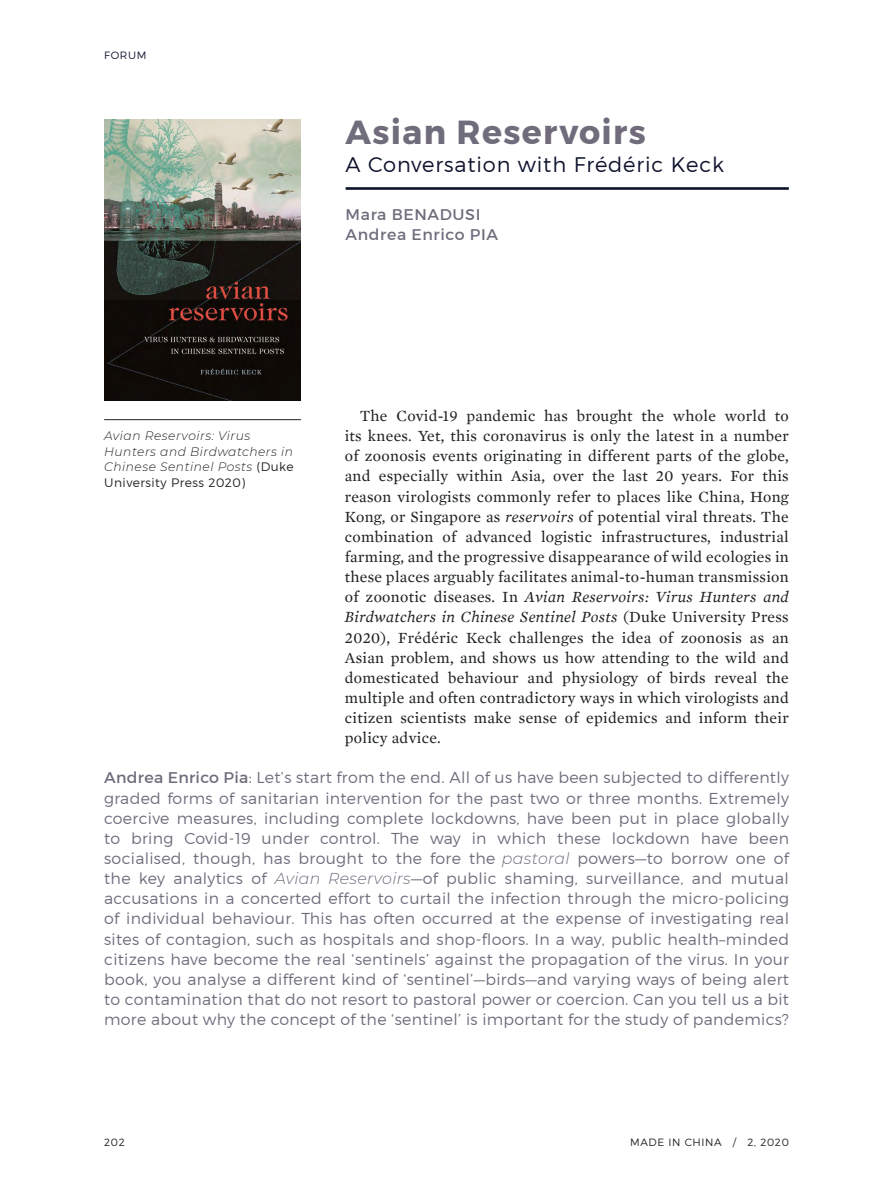
<style>
.page{position:relative;width:893px;height:1191px;background:#fff}
.page>*{position:absolute;margin:0;border:0;box-sizing:border-box;transform-origin:0 0}
.Article_Title{font:700 33.25px "Montserrat";letter-spacing:.04em;color:#706c7c}
.Article_Title-2{font:300 21px "Montserrat";letter-spacing:.04em;color:#0e132d}
.Conversation_Questio{font:300 15.75px/20.1px "Montserrat";letter-spacing:.02em;color:#706c7c;text-align:justify}
.Conversation_Paragra{font:15.75px/20.1px "Mercury Text G2";letter-spacing:.02em;color:#1f2223;text-align:justify}
.Article_Author{font:15.75px/20.1px "Montserrat";letter-spacing:.04em;color:#706c7c}
.Image_caption{font:italic 300 12.25px/15.8px "Montserrat";letter-spacing:.04em;color:#1f2223}
.t1{font:300 10.5px "Montserrat";letter-spacing:.06em;color:#1f2223}
.t2{font:300 10.5px "Montserrat";letter-spacing:.06em;color:#0e132d}
.s1{font-style:italic}
.s2{font-weight:400}
.s3{font-style:normal}
</style>
<div class="page">
<hr style="left:346px;top:187px;width:443px;height:3px;background:#0e132d">
<img style="left:104px;top:119px;width:197px;height:282px">
<hr style="left:104px;top:419px;width:197px;height:1px;background:#1f2223">
<p class="t2" style="left:104px;top:49px;width:44px">FORUM</p>
<p class="Article_Title" style="left:346px;top:112px;width:302px">Asian Reservoirs</p>
<p class="Article_Title-2" style="left:346px;top:152px;width:380px">A Conversation with Frédéric Keck</p>
<p class="Article_Author" style="left:346px;top:204px;width:154px">Mara BENADUSI<br>Andrea Enrico PIA</p>
<p class="Conversation_Paragra" style="left:345px;top:406px;width:446px;text-indent:15px">The Covid-19 pandemic has brought the whole world to its knees. Yet, this coronavirus is only the latest in a number of zoonosis events originating in different parts of the globe, and especially within Asia, over the last 20 years. For this reason virologists commonly refer to places like China, Hong Kong, or Singapore as <span class="s1">reservoirs</span> of potential viral threats. The combination of advanced logistic infrastructures, industrial farming, and the progressive disappearance of wild ecologies in these places arguably facilitates animal-to-human transmission of zoonotic diseases. In <span class="s1">Avian Reservoirs: Virus Hunters and Birdwatchers in Chinese Sentinel Posts</span> (Duke University Press 2020), Frédéric Keck challenges the idea of zoonosis as an Asian problem, and shows us how attending to the wild and domesticated behaviour and physiology of birds reveal the multiple and often contradictory ways in which virologists and citizen scientists make sense of epidemics and inform their policy advice.</p>
<p class="Conversation_Questio" style="left:104px;top:767px;width:686px"><span class="s2">Andrea Enrico Pia</span>: Let’s start from the end. All of us have been subjected to differently graded forms of sanitarian intervention for the past two or three months. Extremely coercive measures, including complete lockdowns, have been put in place globally to bring Covid-19 under control. The way in which these lockdown have been socialised, though, has brought to the fore the <span class="s1">pastoral</span> powers—to borrow one of the key analytics of <span class="s1">Avian Reservoirs</span>—of public shaming, surveillance, and mutual accusations in a concerted effort to curtail the infection through the micro-policing of individual behaviour. This has often occurred at the expense of investigating real sites of contagion, such as hospitals and shop-floors. In a way, public health–minded citizens have become the real ‘sentinels’ against the propagation of the virus. In your book, you analyse a different kind of ‘sentinel’—birds—and varying ways of being alert to contamination that do not resort to pastoral power or coercion. Can you tell us a bit more about why the concept of the ‘sentinel’ is important for the study of pandemics?</p>
<p class="Image_caption" style="left:104px;top:427px;width:191px">Avian Reservoirs: Virus<br>Hunters and Birdwatchers in<br>Chinese Sentinel Posts <span class="s3">(Duke<br>University Press 2020)</span></p>
<p class="t1" style="left:104px;top:1135px;width:22px">202</p>
<p class="t1" style="left:630px;top:1135px;width:160px">MADE IN CHINA / 2, 2020</p>
</div>
